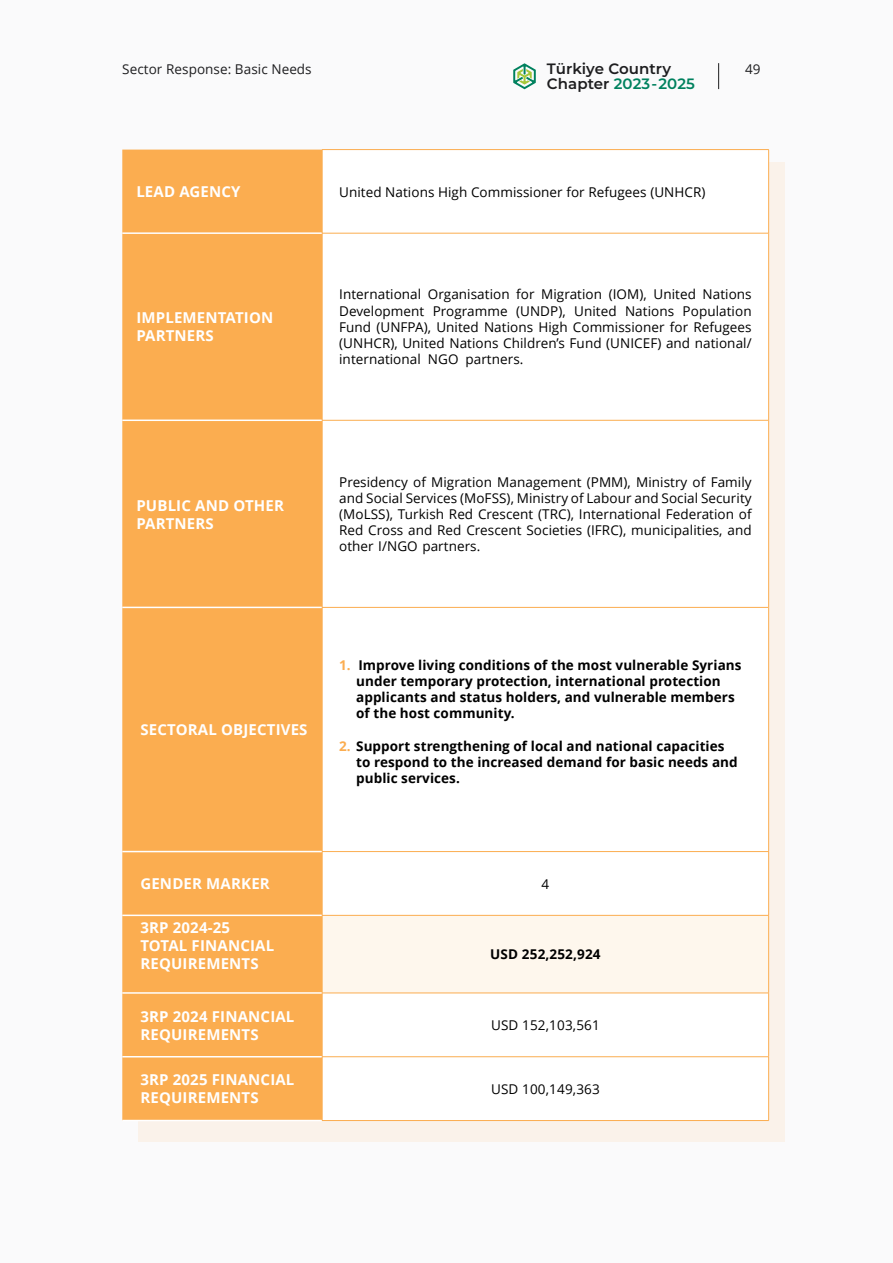
<style>
.page{position:relative;width:893px;height:1263px;background:#f5f5f7}
.page>*{position:absolute;margin:0;border:0;box-sizing:border-box;transform-origin:0 0}
.t1{font:700 15px/18px "Open Sans";letter-spacing:.01em;color:#fff}
.t2{font:600 15px "Montserrat";letter-spacing:.005em;color:#00815e}
.t3{font:600 15px "Montserrat";letter-spacing:.005em;color:#1d1d1f}
.t4{font:13.5px/16.2px "Open Sans";letter-spacing:.005em;color:#000;text-align:justify}
.t5{font:700 13.5px/16.2px "Open Sans";letter-spacing:.005em;color:#000}
.t6{font:13.5px "Open Sans";letter-spacing:.005em;color:#1d1d1f}
.s1{color:#1d1d1f}
.s2{color:#fbad50}
</style>
<div class="page">
<div style="left:138px;top:162px;width:646px;height:980px;background:linear-gradient(to right,#faf2ea,#faf2ea)"></div>
<div style="left:122px;top:150px;width:200px;height:970px;background:#fbad50"></div>
<div style="left:323px;top:162px;width:445px;height:958px;background:#fff"></div>
<div style="left:322px;top:915px;width:447px;height:78px;background:#fef7ed"></div>
<hr style="left:122px;top:232px;width:200px;height:2px;background:#fff">
<hr style="left:122px;top:419px;width:200px;height:2px;background:#fff">
<hr style="left:122px;top:607px;width:200px;height:1px;background:#fff">
<hr style="left:122px;top:851px;width:200px;height:1px;background:#fff">
<hr style="left:122px;top:914px;width:200px;height:2px;background:#fff">
<hr style="left:122px;top:992px;width:200px;height:2px;background:#fff">
<hr style="left:122px;top:1056px;width:200px;height:1px;background:#fff">
<hr style="left:122px;top:1120px;width:200px;height:1px;background:#fff">
<hr style="left:322px;top:149px;width:447px;height:1px;background:#fbad50">
<hr style="left:322px;top:150px;width:1px;height:83px;background:#fbad50">
<hr style="left:322px;top:233px;width:446px;height:1px;background:#fbad50">
<hr style="left:322px;top:233px;width:1px;height:187px;background:#fbad50">
<hr style="left:322px;top:420px;width:446px;height:1px;background:#fbad50">
<hr style="left:322px;top:420px;width:1px;height:187px;background:#fbad50">
<hr style="left:322px;top:607px;width:446px;height:1px;background:#fbad50">
<hr style="left:322px;top:608px;width:1px;height:243px;background:#fbad50">
<hr style="left:322px;top:851px;width:447px;height:1px;background:#fbad50">
<hr style="left:322px;top:852px;width:1px;height:63px;background:#fbad50">
<hr style="left:768px;top:852px;width:1px;height:63px;background:#fbad50">
<hr style="left:322px;top:915px;width:447px;height:1px;background:#fbad50">
<hr style="left:322px;top:915px;width:1px;height:78px;background:#fbad50">
<hr style="left:768px;top:915px;width:1px;height:78px;background:#fbad50">
<hr style="left:322px;top:993px;width:447px;height:1px;background:#fbad50">
<hr style="left:322px;top:993px;width:1px;height:63px;background:#fbad50">
<hr style="left:768px;top:993px;width:1px;height:63px;background:#fbad50">
<hr style="left:322px;top:1056px;width:447px;height:1px;background:#fbad50">
<hr style="left:322px;top:1057px;width:1px;height:63px;background:#fbad50">
<hr style="left:768px;top:1057px;width:1px;height:63px;background:#fbad50">
<hr style="left:322px;top:1120px;width:447px;height:1px;background:#fbad50">
<hr style="left:768px;top:150px;width:1px;height:83px;background:#fbad50">
<hr style="left:768px;top:233px;width:1px;height:187px;background:#fbad50">
<hr style="left:768px;top:420px;width:1px;height:187px;background:#fbad50">
<hr style="left:768px;top:607px;width:1px;height:244px;background:#fbad50">
<svg style="left:513px;top:63px;width:23px;height:26px"></svg>
<svg style="left:718px;top:63px;width:1px;height:26px"></svg>
<p class="t6" style="left:122px;top:60px;width:191px">Sector Response: Basic Needs</p>
<p class="t3" style="left:547px;top:58px;width:126px">Türkiye Country</p>
<p class="t6" style="left:745px;top:59px;width:17px">49</p>
<p class="t2" style="left:547px;top:73px;width:150px"><span class="s1">Chapter</span> 2023 - 2025</p>
<p class="t1" style="left:136px;top:182px;width:106px">LEAD AGENCY</p>
<p class="t4" style="left:339px;top:183px;width:368px">United Nations High Commissioner for Refugees (UNHCR)</p>
<p class="t1" style="left:136px;top:309px;width:139px">IMPLEMENTATION<br>PARTNERS</p>
<p class="t4" style="left:339px;top:286px;width:414px">International Organisation for Migration (IOM), United Nations Development Programme (UNDP), United Nations Population Fund (UNFPA), United Nations High Commissioner for Refugees (UNHCR), United Nations Children’s Fund (UNICEF) and national/ international NGO partners.</p>
<p class="t1" style="left:136px;top:496px;width:149px">PUBLIC AND OTHER<br>PARTNERS</p>
<p class="t4" style="left:339px;top:473px;width:414px">Presidency of Migration Management (PMM), Ministry of Family and Social Services (MoFSS), Ministry of Labour and Social Security (MoLSS), Turkish Red Crescent (TRC), International Federation of Red Cross and Red Crescent Societies (IFRC), municipalities, and other I/NGO partners.</p>
<p class="t1" style="left:140px;top:720px;width:169px">SECTORAL OBJECTIVES</p>
<p class="t5" style="left:356px;top:656px;width:387px;text-indent:-17px"><span class="s2">1.</span> Improve living conditions of the most vulnerable Syrians under temporary protection, international protection applicants and status holders, and vulnerable members of the host community.</p>
<p class="t5" style="left:356px;top:737px;width:383px;text-indent:-17px"><span class="s2">2.</span> Support strengthening of local and national capacities to respond to the increased demand for basic needs and public services.</p>
<p class="t1" style="left:140px;top:874px;width:131px">GENDER MARKER</p>
<p class="t4" style="left:542px;top:875px;width:9px">4</p>
<p class="t1" style="left:140px;top:918px;width:135px">3RP 2024-25<br>TOTAL FINANCIAL<br>REQUIREMENTS</p>
<p class="t5" style="left:490px;top:946px;width:112px">USD 252,252,924</p>
<p class="t1" style="left:140px;top:1007px;width:156px">3RP 2024 FINANCIAL<br>REQUIREMENTS</p>
<p class="t4" style="left:491px;top:1017px;width:110px">USD 152,103,561</p>
<p class="t1" style="left:140px;top:1070px;width:156px">3RP 2025 FINANCIAL<br>REQUIREMENTS</p>
<p class="t4" style="left:491px;top:1080px;width:110px">USD 100,149,363</p>
</div>
